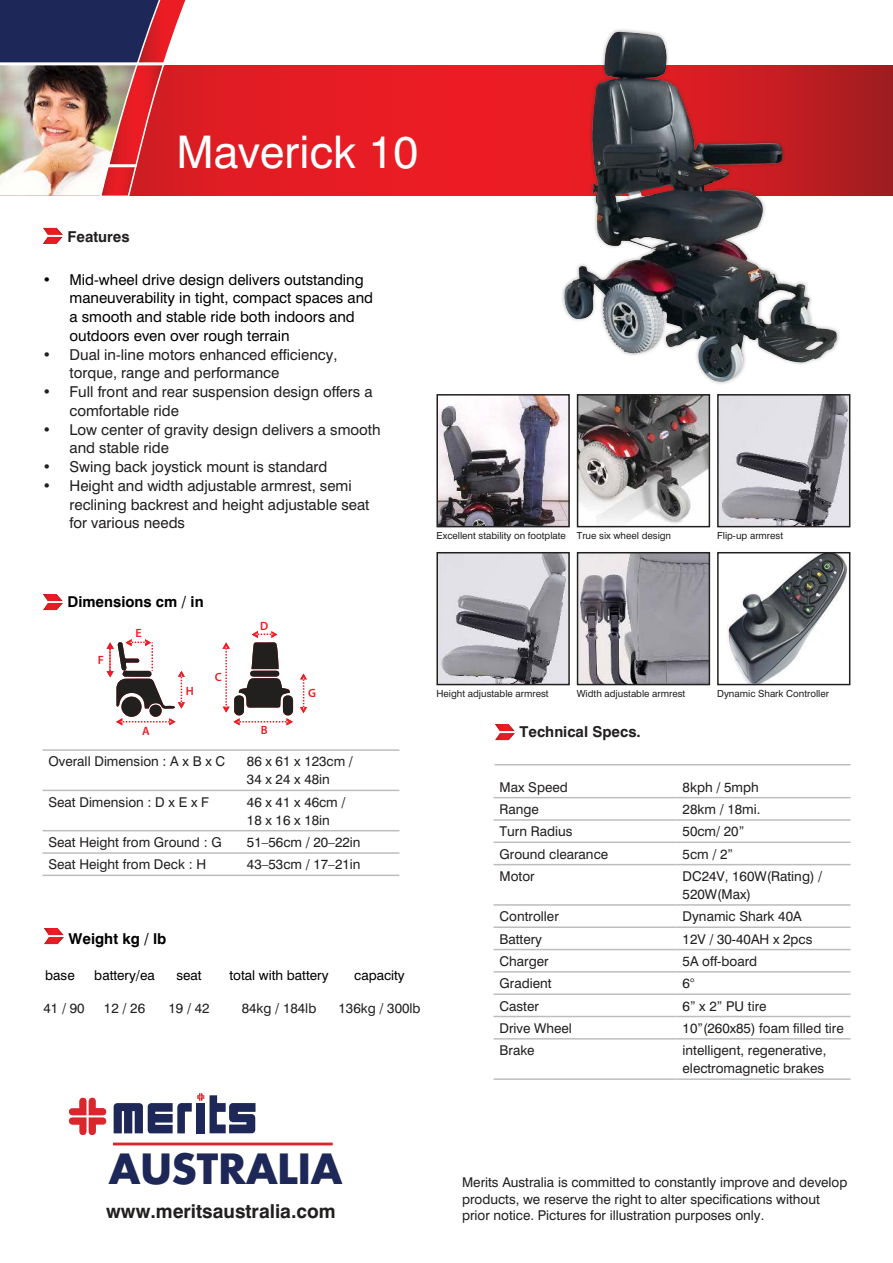
<style>
.page{position:relative;width:893px;height:1263px;background:#fff}
.page>*{position:absolute;margin:0;border:0;box-sizing:border-box;transform-origin:0 0}
.t1{font:45px "Swiss Roman";color:#fff}
.t2{font:700 40.5px "Futura";color:#1d2758}
.t3{font:700 19.2px "Swiss";color:#221f1f}
.t4{font:15px/18.8px "Swiss Roman";color:#221f1f}
.t5{font:15px/18.8px "Swiss Roman";color:#000}
.t6{font:700 15px "Swiss";color:#000}
.t7{font:700 15px "Swiss";color:#221f1f}
.t8{font:13.5px/18px "Swiss Roman";color:#221f1f}
.t9{font:13.5px "Swiss Roman";color:#000}
.t10{font:600 12px "Myriad Pro";color:#ed1c24}
.t11{font:9.75px "Swiss Roman";color:#221f1f}
.s1{font-size:18.3px;color:#fff}
</style>
<div class="page">
<img style="left:210px;top:65px;width:683px;height:131px">
<img style="left:43px;top:228px;width:20px;height:7px">
<img style="left:43px;top:237px;width:20px;height:7px">
<hr style="left:495px;top:764px;width:355px;height:1px;background:#bbbdbf">
<img style="left:495px;top:724px;width:20px;height:7px">
<img style="left:495px;top:733px;width:20px;height:7px">
<img style="left:0;top:0;width:210px;height:196px">
<hr style="left:0;top:62px;width:165px;height:3px;background:#fff">
<hr style="left:108px;top:164px;width:28px;height:3px;background:#fff">
<hr style="left:494px;top:797px;width:183px;height:1px;background:#bbbdbf">
<hr style="left:677px;top:797px;width:173px;height:1px;background:#bbbdbf">
<hr style="left:494px;top:819px;width:183px;height:2px;background:#bbbdbf">
<hr style="left:677px;top:819px;width:173px;height:2px;background:#bbbdbf">
<hr style="left:494px;top:864px;width:183px;height:1px;background:#bbbdbf">
<hr style="left:677px;top:864px;width:173px;height:1px;background:#bbbdbf">
<hr style="left:494px;top:904px;width:183px;height:2px;background:#bbbdbf">
<hr style="left:677px;top:904px;width:173px;height:2px;background:#bbbdbf">
<hr style="left:494px;top:926px;width:183px;height:2px;background:#bbbdbf">
<hr style="left:677px;top:926px;width:173px;height:2px;background:#bbbdbf">
<hr style="left:494px;top:949px;width:183px;height:1px;background:#bbbdbf">
<hr style="left:677px;top:949px;width:173px;height:1px;background:#bbbdbf">
<hr style="left:494px;top:971px;width:183px;height:2px;background:#bbbdbf">
<hr style="left:677px;top:971px;width:173px;height:2px;background:#bbbdbf">
<hr style="left:494px;top:993px;width:183px;height:2px;background:#bbbdbf">
<hr style="left:677px;top:993px;width:173px;height:2px;background:#bbbdbf">
<hr style="left:494px;top:1016px;width:183px;height:1px;background:#bbbdbf">
<hr style="left:677px;top:1016px;width:173px;height:1px;background:#bbbdbf">
<hr style="left:494px;top:841px;width:183px;height:2px;background:#bbbdbf">
<hr style="left:677px;top:841px;width:173px;height:2px;background:#bbbdbf">
<hr style="left:494px;top:1038px;width:183px;height:1px;background:#bbbdbf">
<hr style="left:677px;top:1038px;width:173px;height:1px;background:#bbbdbf">
<hr style="left:494px;top:1078px;width:183px;height:2px;background:#bbbdbf">
<hr style="left:677px;top:1078px;width:173px;height:2px;background:#bbbdbf">
<hr style="left:43px;top:790px;width:198px;height:1px;background:#bbbdbf">
<hr style="left:241px;top:790px;width:158px;height:1px;background:#bbbdbf">
<hr style="left:43px;top:830px;width:198px;height:1px;background:#bbbdbf">
<hr style="left:241px;top:830px;width:158px;height:1px;background:#bbbdbf">
<hr style="left:43px;top:852px;width:198px;height:2px;background:#bbbdbf">
<hr style="left:241px;top:852px;width:158px;height:2px;background:#bbbdbf">
<hr style="left:43px;top:874px;width:198px;height:2px;background:#bbbdbf">
<hr style="left:241px;top:874px;width:158px;height:2px;background:#bbbdbf">
<hr style="left:43px;top:749px;width:198px;height:2px;background:#bbbdbf">
<hr style="left:241px;top:749px;width:158px;height:2px;background:#bbbdbf">
<div style="left:560px;top:28px;width:281px;height:358px;background:#221f1f;opacity:.35"></div>
<img style="left:563px;top:34px;width:92px;height:320px">
<img style="left:43px;top:594px;width:20px;height:7px">
<img style="left:43px;top:603px;width:20px;height:7px">
<img style="left:439px;top:397px;width:128px;height:127px">
<div style="left:436px;top:394px;width:134px;height:133px;border:2px solid #221f1f"></div>
<img style="left:439px;top:555px;width:128px;height:127px">
<div style="left:436px;top:552px;width:134px;height:133px;border:2px solid #221f1f"></div>
<img style="left:580px;top:397px;width:127px;height:127px">
<div style="left:577px;top:394px;width:133px;height:133px;border:2px solid #221f1f"></div>
<img style="left:580px;top:555px;width:127px;height:127px">
<div style="left:577px;top:552px;width:133px;height:133px;border:2px solid #221f1f"></div>
<img style="left:727px;top:555px;width:120px;height:127px">
<div style="left:717px;top:552px;width:133px;height:133px;border:2px solid #221f1f"></div>
<img style="left:720px;top:397px;width:127px;height:127px">
<div style="left:717px;top:394px;width:133px;height:133px;border:2px solid #221f1f"></div>
<svg style="left:69px;top:1098px;width:37px;height:37px"></svg>
<svg style="left:114px;top:1093px;width:142px;height:40px"></svg>
<hr style="left:113px;top:1142px;width:220px;height:3px;background:#da272e">
<img style="left:44px;top:928px;width:20px;height:7px">
<img style="left:44px;top:937px;width:20px;height:7px">
<svg style="left:107px;top:631px;width:200px;height:94px"></svg>
<h1 class="t1" style="left:176px;top:135px;width:243px">Maverick 10</h1>
<p class="t7" style="left:68px;top:231px;width:64px">Features</p>
<p class="t5" style="left:70px;top:271px;width:305px;text-indent:-27px">• Mid-wheel drive design delivers outstanding maneuverability in tight, compact spaces and a smooth and stable ride both indoors and outdoors even over rough terrain</p>
<p class="t4" style="left:70px;top:346px;width:269px;text-indent:-27px">• Dual in-line motors enhanced efficiency, torque, range and performance</p>
<p class="t4" style="left:70px;top:384px;width:304px;text-indent:-27px">• Full front and rear suspension design offers a comfortable ride</p>
<p class="t4" style="left:70px;top:421px;width:313px;text-indent:-27px">• Low center of gravity design delivers a smooth and stable ride</p>
<p class="t4" style="left:43px;top:459px;width:286px">• Swing back joystick mount is standard</p>
<p class="t4" style="left:70px;top:478px;width:301px;text-indent:-27px">• Height and width adjustable armrest, semi reclining backrest and height adjustable seat for various needs</p>
<p class="t11" style="left:436px;top:532px;width:131px">Excellent stability on footplate</p>
<p class="t11" style="left:577px;top:532px;width:96px">True six wheel design</p>
<p class="t11" style="left:717px;top:532px;width:67px">Flip-up armrest</p>
<p class="t6" style="left:68px;top:596px;width:138px">Dimensions cm / in</p>
<p class="t10" style="left:98px;top:652px;width:8px">F</p>
<p class="t10" style="left:135px;top:625px;width:8px">E</p>
<p class="t10" style="left:215px;top:670px;width:9px">C</p>
<p class="t10" style="left:260px;top:618px;width:10px">D</p>
<p class="t10" style="left:142px;top:724px;width:9px">A</p>
<p class="t10" style="left:186px;top:683px;width:10px">H</p>
<p class="t10" style="left:308px;top:686px;width:9px">G</p>
<p class="t10" style="left:261px;top:723px;width:8px">B</p>
<p class="t8" style="left:49px;top:754px;width:178px">Overall Dimension : A x B x C</p>
<p class="t8" style="left:247px;top:754px;width:108px">86 x 61 x 123cm /<br>34 x 24 x 48in</p>
<p class="t8" style="left:49px;top:794px;width:162px">Seat Dimension : D x E x F</p>
<p class="t8" style="left:247px;top:794px;width:100px">46 x 41 x 46cm /<br>18 x 16 x 18in</p>
<p class="t8" style="left:49px;top:834px;width:175px">Seat Height from Ground : G</p>
<p class="t8" style="left:247px;top:834px;width:115px">51–56cm / 20–22in</p>
<p class="t8" style="left:49px;top:857px;width:159px">Seat Height from Deck : H</p>
<p class="t8" style="left:247px;top:857px;width:115px">43–53cm / 17–21in</p>
<p class="t6" style="left:69px;top:933px;width:99px">Weight kg / lb</p>
<p class="t9" style="left:45px;top:970px;width:31px">base</p>
<p class="t9" style="left:94px;top:970px;width:62px">battery/ea</p>
<p class="t9" style="left:176px;top:970px;width:27px">seat</p>
<p class="t9" style="left:229px;top:970px;width:101px">total with battery</p>
<p class="t9" style="left:354px;top:970px;width:52px">capacity</p>
<p class="t8" style="left:44px;top:1000px;width:43px">41 / 90</p>
<p class="t8" style="left:104px;top:1000px;width:43px">12 / 26</p>
<p class="t8" style="left:168px;top:1000px;width:43px">19 / 42</p>
<p class="t8" style="left:242px;top:1000px;width:76px">84kg / 184lb</p>
<p class="t8" style="left:339px;top:1000px;width:84px">136kg / 300lb</p>
<p class="t11" style="left:436px;top:690px;width:114px">Height adjustable armrest</p>
<p class="t11" style="left:577px;top:690px;width:110px">Width adjustable armrest</p>
<p class="t7" style="left:520px;top:726px;width:123px">Technical Specs.</p>
<p class="t11" style="left:717px;top:690px;width:113px">Dynamic Shark Controller</p>
<p class="t8" style="left:500px;top:779px;width:70px">Max Speed</p>
<p class="t8" style="left:683px;top:779px;width:78px">8kph / 5mph</p>
<p class="t8" style="left:500px;top:801px;width:41px">Range</p>
<p class="t8" style="left:683px;top:801px;width:79px">28km / 18mi.</p>
<p class="t8" style="left:500px;top:824px;width:74px">Turn Radius</p>
<p class="t8" style="left:683px;top:824px;width:63px">50cm/ 20”</p>
<p class="t8" style="left:500px;top:846px;width:110px">Ground clearance</p>
<p class="t8" style="left:683px;top:846px;width:52px">5cm / 2”</p>
<p class="t8" style="left:500px;top:868px;width:37px">Motor</p>
<p class="t8" style="left:683px;top:868px;width:141px">DC24V, 160W(Rating) /<br>520W(Max)</p>
<p class="t8" style="left:500px;top:909px;width:61px">Controller</p>
<p class="t8" style="left:683px;top:909px;width:121px">Dynamic Shark 40A</p>
<p class="t8" style="left:500px;top:931px;width:44px">Battery</p>
<p class="t8" style="left:683px;top:931px;width:131px">12V / 30-40AH x 2pcs</p>
<p class="t8" style="left:500px;top:953px;width:51px">Charger</p>
<p class="t8" style="left:683px;top:953px;width:76px">5A off-board</p>
<p class="t8" style="left:500px;top:976px;width:54px">Gradient</p>
<p class="t8" style="left:683px;top:976px;width:13px">6°</p>
<p class="t8" style="left:500px;top:998px;width:41px">Caster</p>
<p class="t8" style="left:683px;top:998px;width:85px">6” x 2” PU tire</p>
<p class="t8" style="left:500px;top:1020px;width:74px">Drive Wheel</p>
<p class="t8" style="left:683px;top:1020px;width:163px">10”(260x85) foam filled tire</p>
<p class="t8" style="left:500px;top:1043px;width:37px">Brake</p>
<p class="t8" style="left:683px;top:1043px;width:145px">intelligent, regenerative, electromagnetic brakes</p>
<h2 class="t2" style="left:109px;top:1146px;width:235px">AUSTRALIA</h2>
<h3 class="t3" style="left:106px;top:1203px;width:242px">www.meritsaustralia.com<span class="s1">u</span></h3>
<p class="t8" style="left:462px;top:1176px;width:387px;line-height:16.2px">Merits Australia is committed to constantly improve and develop products, we reserve the right to alter specifications without prior notice. Pictures for illustration purposes only.</p>
</div>
